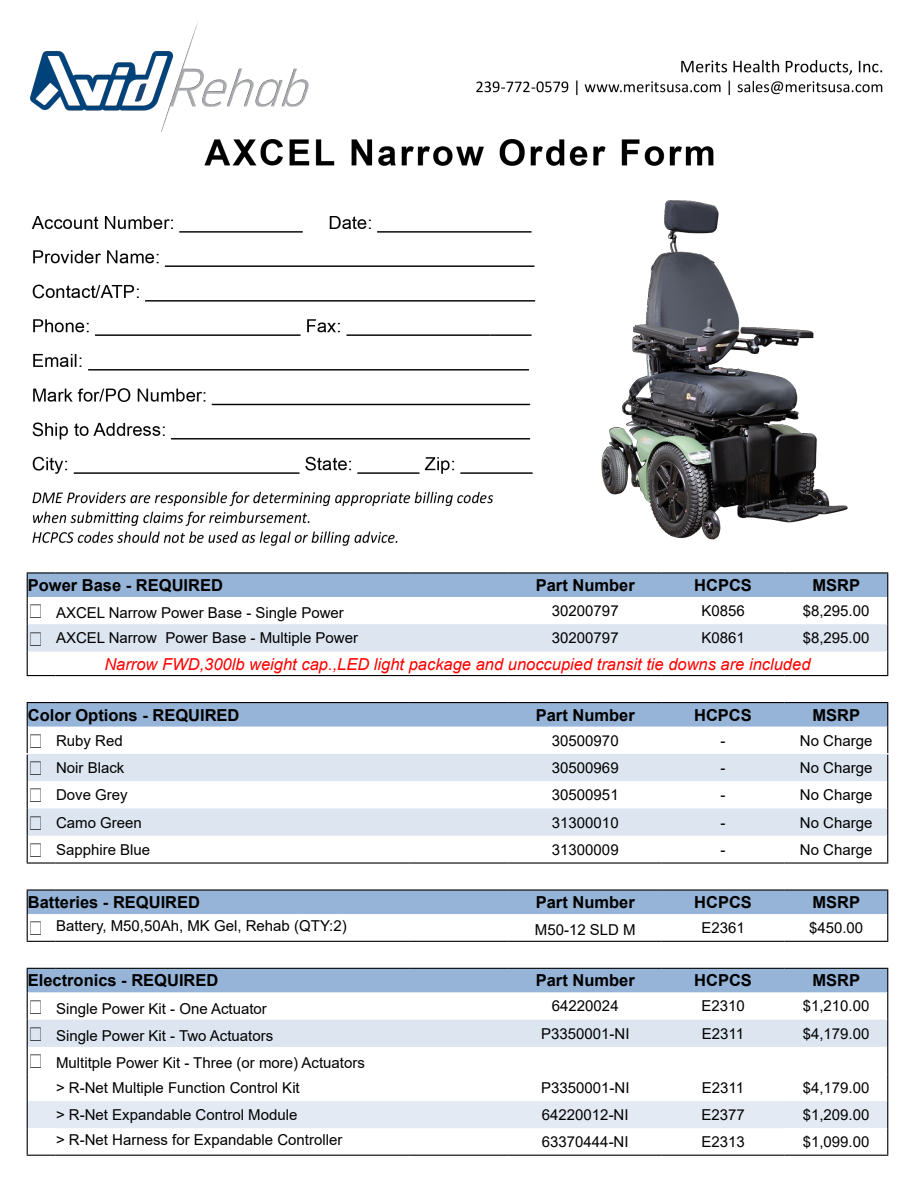
<style>
.page{position:relative;width:918px;height:1188px;background:#fff}
.page>*{position:absolute;margin:0;border:0;box-sizing:border-box;transform-origin:0 0}
.t1{font:700 16.5px "Arial";color:#000}
.t2{font:italic 16.5px "Arial";color:#f00}
.t3{font:15px/24.9px "Arial";color:#000}
.s1{font-size:21px}
</style>
<div class="page">
<img style="left:30px;top:22px;width:853px;height:524px">
<svg style="left:27px;top:676px;width:861px;height:292px"></svg>
<svg style="left:55px;top:754px;width:832px;height:82px;fill:#dce5f0"></svg>
<hr style="left:27px;top:572px;width:28px;height:2px;background:#000">
<hr style="left:55px;top:572px;width:355px;height:2px;background:#000">
<hr style="left:410px;top:572px;width:99px;height:2px;background:#000">
<hr style="left:509px;top:572px;width:153px;height:2px;background:#000">
<hr style="left:662px;top:572px;width:122px;height:2px;background:#000">
<hr style="left:784px;top:572px;width:104px;height:2px;background:#000">
<svg style="left:27px;top:574px;width:861px;height:102px"></svg>
<hr style="left:55px;top:675px;width:355px;height:1px;background:#000">
<hr style="left:410px;top:675px;width:99px;height:1px;background:#000">
<hr style="left:509px;top:675px;width:153px;height:1px;background:#000">
<hr style="left:662px;top:675px;width:122px;height:1px;background:#000">
<hr style="left:784px;top:675px;width:104px;height:1px;background:#000">
<hr style="left:55px;top:702px;width:355px;height:1px;background:#000">
<hr style="left:410px;top:702px;width:99px;height:1px;background:#000">
<hr style="left:509px;top:702px;width:153px;height:1px;background:#000">
<hr style="left:662px;top:702px;width:122px;height:1px;background:#000">
<hr style="left:784px;top:702px;width:104px;height:1px;background:#000">
<svg style="left:27px;top:702px;width:28px;height:160px"></svg>
<svg style="left:887px;top:703px;width:1px;height:159px"></svg>
<hr style="left:27px;top:862px;width:28px;height:2px;background:#000">
<hr style="left:55px;top:862px;width:355px;height:2px;background:#000">
<hr style="left:410px;top:862px;width:99px;height:2px;background:#000">
<hr style="left:509px;top:862px;width:153px;height:2px;background:#000">
<hr style="left:662px;top:862px;width:122px;height:2px;background:#000">
<hr style="left:784px;top:862px;width:104px;height:2px;background:#000">
<hr style="left:27px;top:889px;width:28px;height:2px;background:#000">
<hr style="left:55px;top:889px;width:355px;height:2px;background:#000">
<hr style="left:410px;top:889px;width:99px;height:2px;background:#000">
<hr style="left:509px;top:889px;width:153px;height:2px;background:#000">
<hr style="left:662px;top:889px;width:122px;height:2px;background:#000">
<hr style="left:784px;top:889px;width:104px;height:2px;background:#000">
<svg style="left:887px;top:891px;width:1px;height:50px"></svg>
<svg style="left:27px;top:891px;width:28px;height:51px"></svg>
<hr style="left:55px;top:941px;width:355px;height:1px;background:#000">
<hr style="left:410px;top:941px;width:99px;height:1px;background:#000">
<hr style="left:509px;top:941px;width:153px;height:1px;background:#000">
<hr style="left:662px;top:941px;width:122px;height:1px;background:#000">
<hr style="left:784px;top:941px;width:104px;height:1px;background:#000">
<svg style="left:27px;top:968px;width:861px;height:188px"></svg>
<p class="t1" style="left:28px;top:574px;width:197px">Power Base - REQUIRED</p>
<p class="t1" style="left:536px;top:574px;width:101px">Part Number</p>
<p class="t1" style="left:694px;top:574px;width:59px">HCPCS</p>
<p class="t1" style="left:812px;top:574px;width:49px">MSRP</p>
<p class="t3" style="left:28px;top:600px;width:318px"><span class="s1">☐</span> AXCEL Narrow Power Base - Single Power</p>
<p class="t3" style="left:552px;top:598px;width:68px">30200797</p>
<p class="t3" style="left:701px;top:598px;width:45px">K0856</p>
<p class="t3" style="left:803px;top:598px;width:68px">$8,295.00</p>
<p class="t3" style="left:28px;top:626px;width:332px"><span class="s1">☐</span> AXCEL Narrow Power Base - Multiple Power</p>
<p class="t3" style="left:552px;top:626px;width:68px">30200797</p>
<p class="t3" style="left:701px;top:626px;width:45px">K0861</p>
<p class="t3" style="left:803px;top:626px;width:68px">$8,295.00</p>
<p class="t2" style="left:104px;top:653px;width:708px">Narrow FWD,300lb weight cap.,LED light package and unoccupied transit tie downs are included</p>
<p class="t1" style="left:28px;top:703px;width:213px">Color Options - REQUIRED</p>
<p class="t1" style="left:536px;top:703px;width:101px">Part Number</p>
<p class="t1" style="left:694px;top:703px;width:59px">HCPCS</p>
<p class="t1" style="left:812px;top:703px;width:49px">MSRP</p>
<p class="t3" style="left:28px;top:728px;width:96px"><span class="s1">☐</span> Ruby Red</p>
<p class="t3" style="left:552px;top:728px;width:68px">30500970</p>
<p class="t3" style="left:721px;top:728px;width:6px">-</p>
<p class="t3" style="left:800px;top:728px;width:74px">No Charge</p>
<p class="t3" style="left:28px;top:755px;width:98px"><span class="s1">☐</span> Noir Black</p>
<p class="t3" style="left:552px;top:755px;width:68px">30500969</p>
<p class="t3" style="left:721px;top:755px;width:6px">-</p>
<p class="t3" style="left:800px;top:755px;width:74px">No Charge</p>
<p class="t3" style="left:28px;top:782px;width:101px"><span class="s1">☐</span> Dove Grey</p>
<p class="t3" style="left:552px;top:782px;width:68px">30500951</p>
<p class="t3" style="left:721px;top:782px;width:6px">-</p>
<p class="t3" style="left:800px;top:782px;width:74px">No Charge</p>
<p class="t3" style="left:28px;top:810px;width:116px"><span class="s1">☐</span> Camo Green</p>
<p class="t3" style="left:552px;top:810px;width:68px">31300010</p>
<p class="t3" style="left:721px;top:810px;width:6px">-</p>
<p class="t3" style="left:800px;top:810px;width:74px">No Charge</p>
<p class="t3" style="left:28px;top:837px;width:124px"><span class="s1">☐</span> Sapphire Blue</p>
<p class="t3" style="left:552px;top:837px;width:68px">31300009</p>
<p class="t3" style="left:721px;top:837px;width:6px">-</p>
<p class="t3" style="left:800px;top:837px;width:74px">No Charge</p>
<p class="t1" style="left:28px;top:891px;width:174px">Batteries - REQUIRED</p>
<p class="t1" style="left:536px;top:891px;width:101px">Part Number</p>
<p class="t1" style="left:694px;top:891px;width:59px">HCPCS</p>
<p class="t1" style="left:812px;top:891px;width:49px">MSRP</p>
<p class="t3" style="left:28px;top:913px;width:320px"><span class="s1">☐</span> Battery, M50,50Ah, MK Gel, Rehab (QTY:2)</p>
<p class="t3" style="left:535px;top:918px;width:102px">M50-12 SLD M</p>
<p class="t3" style="left:701px;top:915px;width:45px">E2361</p>
<p class="t3" style="left:809px;top:915px;width:56px">$450.00</p>
<p class="t1" style="left:28px;top:969px;width:192px">Electronics - REQUIRED</p>
<p class="t1" style="left:536px;top:969px;width:101px">Part Number</p>
<p class="t1" style="left:694px;top:969px;width:59px">HCPCS</p>
<p class="t1" style="left:812px;top:969px;width:49px">MSRP</p>
<p class="t3" style="left:28px;top:996px;width:241px"><span class="s1">☐</span> Single Power Kit - One Actuator</p>
<p class="t3" style="left:552px;top:994px;width:68px">64220024</p>
<p class="t3" style="left:701px;top:994px;width:45px">E2310</p>
<p class="t3" style="left:803px;top:994px;width:68px">$1,210.00</p>
<p class="t3" style="left:28px;top:1023px;width:247px"><span class="s1">☐</span> Single Power Kit - Two Actuators</p>
<p class="t3" style="left:541px;top:1021px;width:90px">P3350001-NI</p>
<p class="t3" style="left:702px;top:1021px;width:44px">E2311</p>
<p class="t3" style="left:803px;top:1021px;width:68px">$4,179.00</p>
<p class="t3" style="left:56px;top:1050px;width:310px;text-indent:-28px"><span class="s1">☐</span> Multitple Power Kit - Three (or more) Actuators &gt; R-Net Multiple Function Control Kit</p>
<p class="t3" style="left:541px;top:1075px;width:90px">P3350001-NI</p>
<p class="t3" style="left:702px;top:1075px;width:44px">E2311</p>
<p class="t3" style="left:803px;top:1075px;width:68px">$4,179.00</p>
<p class="t3" style="left:56px;top:1102px;width:243px">&gt; R-Net Expandable Control Module</p>
<p class="t3" style="left:542px;top:1102px;width:88px">64220012-NI</p>
<p class="t3" style="left:701px;top:1102px;width:45px">E2377</p>
<p class="t3" style="left:803px;top:1102px;width:68px">$1,209.00</p>
<p class="t3" style="left:56px;top:1127px;width:288px">&gt; R-Net Harness for Expandable Controller</p>
<p class="t3" style="left:542px;top:1129px;width:88px">63370444-NI</p>
<p class="t3" style="left:701px;top:1129px;width:45px">E2313</p>
<p class="t3" style="left:803px;top:1129px;width:68px">$1,099.00</p>
</div>
